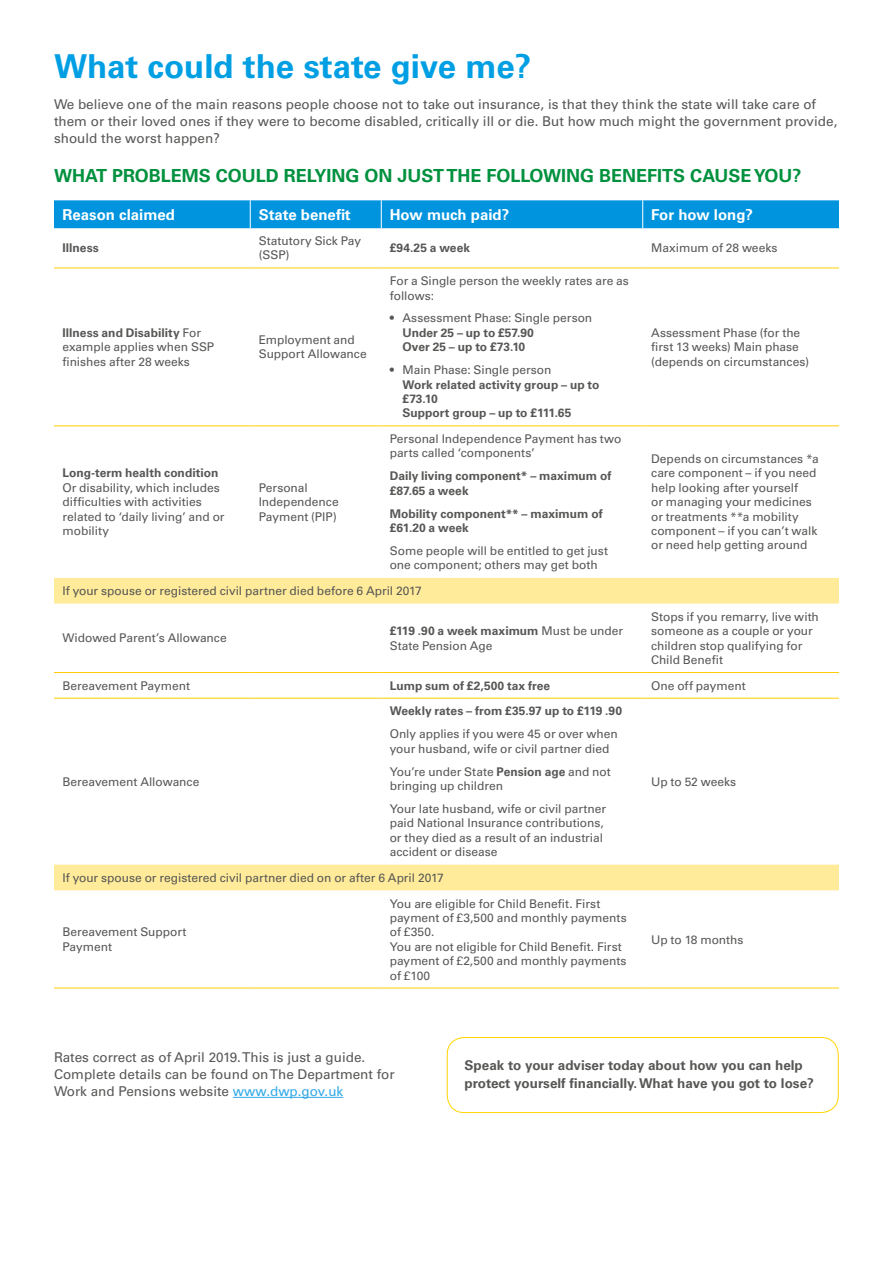
<style>
.page{position:relative;width:893px;height:1263px;background:#fff}
.page>*{position:absolute;margin:0;border:0;box-sizing:border-box;transform-origin:0 0}
.t1{font:700 33px "Univers LT Std";color:#009fe3}
.t2{font:700 18px "Univers LT Std";color:#00913e}
.t3{font:700 15px "Univers LT Std";color:#fff}
.t4{font:13.5px/17px "Univers LT Std";color:#575756}
.t5{font:700 13.5px/17px "Univers LT Std";color:#575756}
.t6{font:12px/14.4px "Univers LT Std";letter-spacing:-.005em;color:#575756}
.t7{font:700 12px/14.4px "Univers LT Std";color:#575756}
.s1{font-weight:700}
.s2{color:#33a9e6}
</style>
<div class="page">
<hr style="left:233px;top:1097px;width:110px;height:1px;background:#33a9e6">
<svg style="left:54px;top:578px;width:785px;height:312px"></svg>
<div style="left:54px;top:200px;width:785px;height:28px;background:#0094df"></div>
<hr style="left:54px;top:268px;width:196px;height:1px;background:#fc0">
<hr style="left:250px;top:268px;width:131px;height:1px;background:#fc0">
<hr style="left:381px;top:268px;width:262px;height:1px;background:#fc0">
<hr style="left:643px;top:268px;width:196px;height:1px;background:#fc0">
<hr style="left:54px;top:425px;width:196px;height:1px;background:#fc0">
<hr style="left:250px;top:425px;width:131px;height:1px;background:#fc0">
<hr style="left:381px;top:425px;width:262px;height:1px;background:#fc0">
<hr style="left:643px;top:425px;width:196px;height:1px;background:#fc0">
<hr style="left:54px;top:672px;width:196px;height:1px;background:#fc0">
<hr style="left:250px;top:672px;width:131px;height:1px;background:#fc0">
<hr style="left:381px;top:672px;width:262px;height:1px;background:#fc0">
<hr style="left:643px;top:672px;width:196px;height:1px;background:#fc0">
<hr style="left:54px;top:698px;width:196px;height:1px;background:#fc0">
<hr style="left:250px;top:698px;width:131px;height:1px;background:#fc0">
<hr style="left:381px;top:698px;width:262px;height:1px;background:#fc0">
<hr style="left:643px;top:698px;width:196px;height:1px;background:#fc0">
<hr style="left:54px;top:988px;width:196px;height:1px;background:#fc0">
<hr style="left:250px;top:988px;width:131px;height:1px;background:#fc0">
<hr style="left:381px;top:988px;width:262px;height:1px;background:#fc0">
<hr style="left:643px;top:988px;width:196px;height:1px;background:#fc0">
<div style="left:447px;top:1037px;width:392px;height:76px;border:1px solid #ffd500;border-radius:17px"></div>
<h1 class="t1" style="left:54px;top:47px;width:479px">What could the state give me?</h1>
<p class="t4" style="left:54px;top:96px;width:785px">We believe one of the main reasons people choose not to take out insurance, is that they think the state will take care of them or their loved ones if they were to become disabled, critically ill or die. But how much might the government provide, should the worst happen?</p>
<h2 class="t2" style="left:54px;top:165px;width:749px">WHAT PROBLEMS COULD RELYING ON JUST THE FOLLOWING BENEFITS CAUSE YOU?</h2>
<p class="t3" style="left:63px;top:206px;width:114px">Reason claimed</p>
<p class="t3" style="left:259px;top:206px;width:93px">State benefit</p>
<p class="t3" style="left:390px;top:206px;width:121px">How much paid?</p>
<p class="t3" style="left:651px;top:206px;width:103px">For how long?</p>
<p class="t7" style="left:63px;top:241px;width:38px">Illness</p>
<p class="t6" style="left:259px;top:234px;width:104px">Statutory Sick Pay (SSP)</p>
<p class="t7" style="left:390px;top:241px;width:82px">£94.25 a week</p>
<p class="t6" style="left:651px;top:241px;width:128px">Maximum of 28 weeks</p>
<p class="t6" style="left:62px;top:325px;width:153px"><span class="s1">Illness and Disability</span> For example applies when SSP finishes after 28 weeks</p>
<p class="t6" style="left:259px;top:333px;width:110px">Employment and<br>Support Allowance</p>
<p class="t7" style="left:62px;top:466px;width:157px">Long-term health condition</p>
<p class="t6" style="left:62px;top:480px;width:164px">Or disability, which includes difficulties with activities related to ‘daily living’ and or mobility</p>
<p class="t6" style="left:259px;top:480px;width:82px">Personal<br>Independence<br>Payment (PIP)</p>
<p class="t6" style="left:390px;top:274px;width:241px">For a Single person the weekly rates are as follows:</p>
<p class="t6" style="left:390px;top:311px;width:204px">• Assessment Phase: Single person</p>
<p class="t7" style="left:402px;top:325px;width:133px">Under 25 – up to £57.90<br>Over 25 – up to £73.10</p>
<p class="t6" style="left:390px;top:363px;width:163px">• Main Phase: Single person</p>
<p class="t7" style="left:402px;top:377px;width:198px">Work related activity group – up to £73.10<br>Support group – up to £111.65</p>
<p class="t6" style="left:390px;top:432px;width:233px">Personal Independence Payment has two parts called ‘components’</p>
<p class="t7" style="left:390px;top:469px;width:223px">Daily living component* – maximum of £87.65 a week</p>
<p class="t7" style="left:390px;top:506px;width:214px">Mobility component** – maximum of £61.20 a week</p>
<p class="t6" style="left:390px;top:544px;width:220px">Some people will be entitled to get just one component; others may get both</p>
<p class="t6" style="left:62px;top:584px;width:361px">If your spouse or registered civil partner died before 6 April 2017</p>
<p class="t6" style="left:62px;top:631px;width:166px">Widowed Parent’s Allowance</p>
<p class="t6" style="left:390px;top:624px;width:235px"><span class="s1">£119 .90 a week maximum</span> Must be under<br>State Pension Age</p>
<p class="t6" style="left:651px;top:325px;width:159px">Assessment Phase (for the first 13 weeks) Main phase (depends on circumstances)</p>
<p class="t6" style="left:651px;top:452px;width:169px">Depends on circumstances *a care component – if you need help looking after yourself<br>or managing your medicines or treatments **a mobility component – if you can’t walk or need help getting around</p>
<p class="t6" style="left:651px;top:609px;width:169px">Stops if you remarry, live with someone as a couple or your children stop qualifying for<br>Child Benefit</p>
<p class="t6" style="left:62px;top:678px;width:129px">Bereavement Payment</p>
<p class="t7" style="left:390px;top:678px;width:162px">Lump sum of £2,500 tax free</p>
<p class="t6" style="left:651px;top:678px;width:96px">One off payment</p>
<p class="t6" style="left:62px;top:774px;width:138px">Bereavement Allowance</p>
<p class="t7" style="left:390px;top:704px;width:234px">Weekly rates – from £35.97 up to £119 .90</p>
<p class="t6" style="left:390px;top:727px;width:229px">Only applies if you were 45 or over when your husband, wife or civil partner died</p>
<p class="t6" style="left:390px;top:764px;width:223px">You’re under State <span class="s1">Pension age</span> and not bringing up children</p>
<p class="t6" style="left:390px;top:801px;width:218px">Your late husband, wife or civil partner paid National Insurance contributions, or they died as a result of an industrial accident or disease</p>
<p class="t6" style="left:62px;top:870px;width:383px">If your spouse or registered civil partner died on or after 6 April 2017</p>
<p class="t6" style="left:62px;top:925px;width:126px">Bereavement Support<br>Payment</p>
<p class="t6" style="left:390px;top:896px;width:238px">You are eligible for Child Benefit. First payment of £3,500 and monthly payments of £350.<br>You are not eligible for Child Benefit. First payment of £2,500 and monthly payments of £100</p>
<p class="t6" style="left:651px;top:774px;width:87px">Up to 52 weeks</p>
<p class="t6" style="left:651px;top:932px;width:94px">Up to 18 months</p>
<p class="t4" style="left:54px;top:1049px;width:342px">Rates correct as of April 2019. This is just a guide.<br>Complete details can be found on The Department for<br>Work and Pensions website <span class="s2">www.dwp.gov.uk</span></p>
<p class="t5" style="left:465px;top:1057px;width:351px">Speak to your adviser today about how you can help protect yourself financially. What have you got to lose?</p>
</div>
